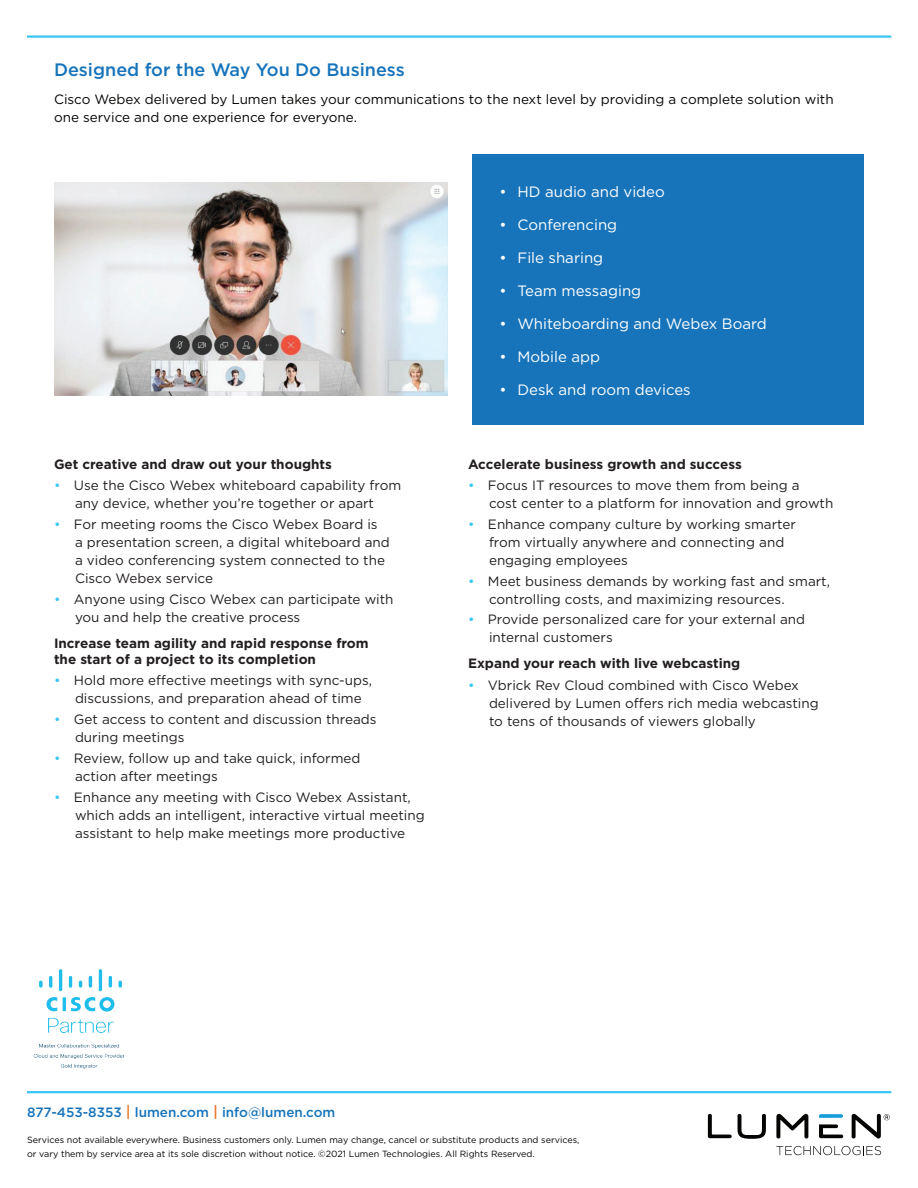
<style>
.page{position:relative;width:918px;height:1188px;background:#fff}
.page>*{position:absolute;margin:0;border:0;box-sizing:border-box;transform-origin:0 0}
.t1{font:500 18px "Gotham";color:#1774bb}
.t2{font:15px "Gotham";color:#fff}
.t3{font:13.5px/18px "Gotham";color:#231f20}
.t4{font:700 13.5px/16.5px "Gotham";color:#231f20}
.t5{font:13.5px/18px "Gotham";color:#040503}
.t6{font:500 13.5px "Gotham";color:#1774bb}
.t7{font:9px/13.5px "Gotham";color:#040503}
.s1{color:#3ac6f4}
.s2{font-size:15px;color:#e87428}
</style>
<div class="page">
<hr style="left:27px;top:35px;width:864px;height:3px;background:#3ac6f4">
<hr style="left:27px;top:1091px;width:864px;height:2px;background:#3ac6f4">
<svg style="left:708px;top:1114px;width:24px;height:24px"></svg>
<svg style="left:738px;top:1114px;width:28px;height:25px"></svg>
<svg style="left:776px;top:1114px;width:32px;height:24px"></svg>
<svg style="left:819px;top:1114px;width:24px;height:4px"></svg>
<svg style="left:819px;top:1124px;width:24px;height:14px"></svg>
<svg style="left:852px;top:1114px;width:38px;height:24px"></svg>
<svg style="left:776px;top:1146px;width:105px;height:9px"></svg>
<div style="left:472px;top:155px;width:392px;height:270px;background:#1774bb"></div>
<img style="left:54px;top:183px;width:393px;height:212px">
<img style="left:33px;top:969px;width:92px;height:100px">
<h1 class="t1" style="left:54px;top:58px;width:352px">Designed for the Way You Do Business</h1>
<p class="t5" style="left:54px;top:90px;width:781px">Cisco Webex delivered by Lumen takes your communications to the next level by providing a complete solution with one service and one experience for everyone.</p>
<p class="t4" style="left:54px;top:456px;width:280px">Get creative and draw out your thoughts</p>
<p class="t3" style="left:54px;top:476px;width:349px;text-align:center"><span class="s1">•</span> Use the Cisco Webex whiteboard capability from any device, whether you’re together or apart</p>
<p class="t3" style="left:75px;top:515px;width:316px;text-indent:-21px"><span class="s1">•</span> For meeting rooms the Cisco Webex Board is<br>a presentation screen, a digital whiteboard and a video conferencing system connected to the Cisco Webex service</p>
<p class="t3" style="left:75px;top:590px;width:320px;text-indent:-21px"><span class="s1">•</span> Anyone using Cisco Webex can participate with you and help the creative process</p>
<p class="t4" style="left:54px;top:635px;width:316px">Increase team agility and rapid response from the start of a project to its completion</p>
<p class="t3" style="left:75px;top:671px;width:299px;text-indent:-21px"><span class="s1">•</span> Hold more effective meetings with sync-ups, discussions, and preparation ahead of time</p>
<p class="t3" style="left:75px;top:710px;width:303px;text-indent:-21px"><span class="s1">•</span> Get access to content and discussion threads during meetings</p>
<p class="t3" style="left:75px;top:749px;width:287px;text-indent:-21px"><span class="s1">•</span> Review, follow up and take quick, informed action after meetings</p>
<p class="t3" style="left:75px;top:787px;width:351px;text-indent:-21px"><span class="s1">•</span> Enhance any meeting with Cisco Webex Assistant, which adds an intelligent, interactive virtual meeting assistant to help make meetings more productive</p>
<p class="t2" style="left:500px;top:182px;width:167px">• HD audio and video</p>
<p class="t2" style="left:500px;top:215px;width:119px">• Conferencing</p>
<p class="t2" style="left:500px;top:248px;width:105px">• File sharing</p>
<p class="t2" style="left:500px;top:281px;width:143px">• Team messaging</p>
<p class="t2" style="left:500px;top:314px;width:269px">• Whiteboarding and Webex Board</p>
<p class="t2" style="left:500px;top:347px;width:102px">• Mobile app</p>
<p class="t2" style="left:500px;top:380px;width:193px">• Desk and room devices</p>
<p class="t4" style="left:468px;top:456px;width:275px">Accelerate business growth and success</p>
<p class="t3" style="left:489px;top:476px;width:346px;text-indent:-21px"><span class="s1">•</span> Focus IT resources to move them from being a<br>cost center to a platform for innovation and growth</p>
<p class="t3" style="left:489px;top:515px;width:308px;text-indent:-21px"><span class="s1">•</span> Enhance company culture by working smarter from virtually anywhere and connecting and engaging employees</p>
<p class="t3" style="left:489px;top:572px;width:343px;text-indent:-21px"><span class="s1">•</span> Meet business demands by working fast and smart, controlling costs, and maximizing resources.</p>
<p class="t3" style="left:489px;top:610px;width:318px;text-indent:-21px"><span class="s1">•</span> Provide personalized care for your external and internal customers</p>
<p class="t4" style="left:468px;top:655px;width:274px">Expand your reach with live webcasting</p>
<p class="t3" style="left:489px;top:676px;width:331px;text-indent:-21px"><span class="s1">•</span> Vbrick Rev Cloud combined with Cisco Webex delivered by Lumen offers rich media webcasting to tens of thousands of viewers globally</p>
<p class="t6" style="left:27px;top:1103px;width:310px">877-453-8353 <span class="s2">|</span> lumen.com <span class="s2">|</span> info@lumen.com</p>
<p class="t7" style="left:27px;top:1133px;width:554px">Services not available everywhere. Business customers only. Lumen may change, cancel or substitute products and services, or vary them by service area at its sole discretion without notice. ©2021 Lumen Technologies. All Rights Reserved.</p>
</div>
